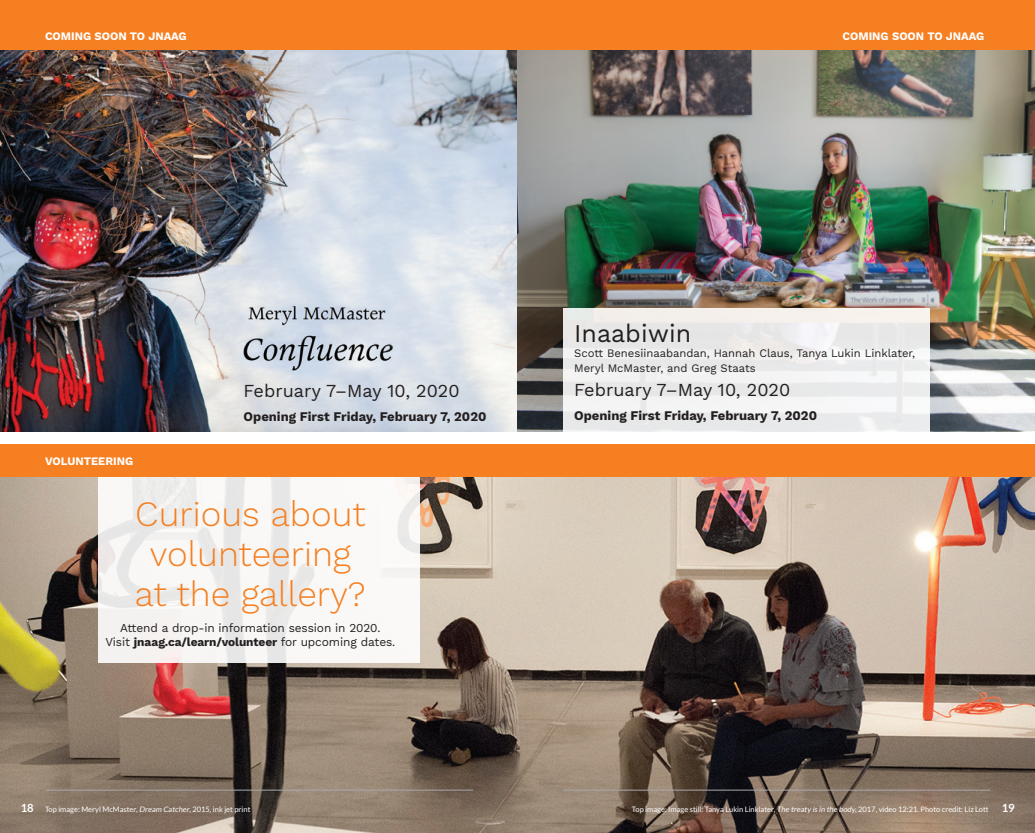
<style>
.page{position:relative;width:1035px;height:833px;background:#fff}
.page>*{position:absolute;margin:0;border:0;box-sizing:border-box;transform-origin:0 0}
.t1{font:300 35px/39.8px "Work Sans";color:#f57f21;text-align:center}
.t2{font:25px "Work Sans";color:#231f20}
.t3{font:18px "Work Sans";color:#231f20}
.t4{font:700 13px "Work Sans";color:#231f20}
.t5{font:11.88px/14.2px "Work Sans";letter-spacing:-.01em;color:#231f20;text-align:center}
.t6{font:11.25px/15px "Work Sans";color:#231f20}
.t7{font:700 11.25px "Work Sans";color:#fff}
.t8{font:700 11.25px "Lato";color:#fff}
.t9{font:7.5px "Lato";color:#fff}
.s1{font-weight:700}
.s2{font-style:italic}
.s3{font-weight:700;font-size:11.25px}
</style>
<div class="page">
<img style="left:0;top:477px;width:1035px;height:355px">
<div style="left:0;top:0;width:518px;height:51px;background:#f57f21"></div>
<div style="left:0;top:444px;width:1035px;height:33px;background:#f57f21"></div>
<hr style="left:46px;top:789px;width:427px;height:1px;background:#a8a9ad">
<div style="left:518px;top:0;width:517px;height:51px;background:#f57f21"></div>
<svg style="left:98px;top:477px;width:322px;height:185px;fill:#f9f8f6"></svg>
<hr style="left:563px;top:789px;width:428px;height:1px;background:#a8a9ad">
<img style="left:0;top:51px;width:1035px;height:380px">
<div style="left:563px;top:308px;width:367px;height:123px;background:linear-gradient(to right,#ebeaea,#f1f0f0)"></div>
<h3 class="t7" style="left:45px;top:29px;width:143px">COMING SOON TO JNAAG</h3>
<h3 class="t7" style="left:843px;top:29px;width:143px">COMING SOON TO JNAAG</h3>
<h3 class="t7" style="left:45px;top:454px;width:90px">VOLUNTEERING</h3>
<h3 class="t3" style="left:244px;top:380px;width:218px">February 7–May 10, 2020</h3>
<h3 class="t4" style="left:244px;top:408px;width:244px">Opening First Friday, February 7, 2020</h3>
<h1 class="t1" style="left:135px;top:496px;width:232px">Curious about volunteering at the gallery?</h1>
<h3 class="t5" style="left:105px;top:621px;width:292px">Attend a drop-in information session in 2020.<br>Visit <span class="s1">jnaag.ca/learn/volunteer</span> for upcoming dates.</h3>
<h2 class="t2" style="left:574px;top:319px;width:118px">Inaabiwin</h2>
<h3 class="t6" style="left:574px;top:346px;width:343px">Scott Benesiinaabandan, Hannah Claus, Tanya Lukin Linklater,<br>Meryl McMaster, and Greg Staats</h3>
<h3 class="t3" style="left:574px;top:379px;width:218px">February 7–May 10, 2020</h3>
<h3 class="t4" style="left:574px;top:408px;width:244px">Opening First Friday, February 7, 2020</h3>
<h3 class="t8" style="left:21px;top:801px;width:15px">18</h3>
<p class="t9" style="left:45px;top:805px;width:207px">Top image: Meryl McMaster, <span class="s2">Dream Catcher</span>, 2015, ink jet print</p>
<p class="t9" style="left:632px;top:805px;width:384px">Top image: Image still: Tanya Lukin Linklater, <span class="s2">The treaty is in the body</span>, 2017, video 12:21. Photo credit: Liz Lott <span class="s3">19</span></p>
</div>
